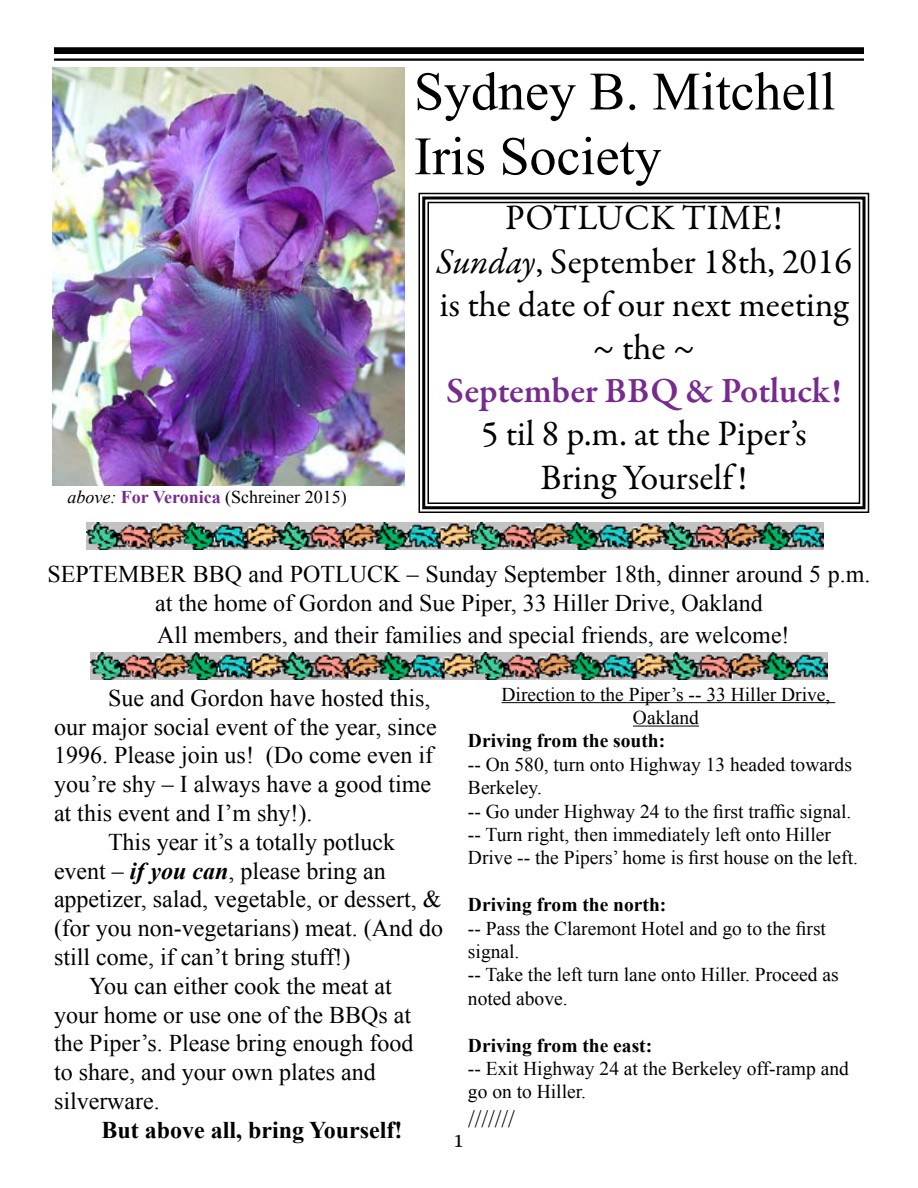
<style>
.page{position:relative;width:918px;height:1188px;background:#fff}
.page>*{position:absolute;margin:0;border:0;box-sizing:border-box;transform-origin:0 0}
.t1{font:54px/64.8px "Times New Roman";color:#000}
.t2{font:36px/43.2px "Garamond Premr Pro";color:#000;text-align:center}
.t3{font:600 36px "Garamond Premr Pro";letter-spacing:-.01em;color:#772a8f}
.t4{font:24px/28.8px "Times New Roman";color:#000;text-align:center}
.t5{font:700 24px "Times New Roman";color:#000}
.t6{font:19.5px/23.4px "Times New Roman";color:#000}
.t7{font:700 19.5px "Times New Roman";color:#000}
.t8{font:18px "Times New Roman";color:#000}
.t9{font:18px "Plantagenet Cherokee";color:#000}
.s1{font-style:italic}
.s2{font-weight:700;color:#772a8f}
.s3{font-weight:700;font-style:italic}
</style>
<div class="page">
<div style="left:54px;top:47px;width:810px;height:7px;background:#000"></div>
<hr style="left:54px;top:58px;width:810px;height:3px;background:#000">
<hr style="left:502px;top:702px;width:333px;height:1px;background:#000">
<hr style="left:633px;top:726px;width:66px;height:1px;background:#000">
<svg style="left:418px;top:192px;width:452px;height:321px"></svg>
<div style="left:422px;top:196px;width:444px;height:313px;border:3px solid #000"></div>
<div style="left:427px;top:202px;width:433px;height:302px;border:2px solid #000"></div>
<img style="left:87px;top:522px;width:737px;height:27px">
<img style="left:91px;top:652px;width:736px;height:28px">
<img style="left:53px;top:68px;width:352px;height:418px">
<p class="t8" style="left:68px;top:485px;width:281px"><span class="s1">above:</span> <span class="s2">For Veronica</span> (Schreiner 2015)</p>
<h1 class="t1" style="left:414px;top:58px;width:423px">Sydney B. Mitchell<br>Iris Society</h1>
<h2 class="t2" style="left:436px;top:197px;width:418px">POTLUCK TIME!<br><span class="s1">Sunday</span>, September 18th, 2016 is the date of our next meeting ~ the ~</h2>
<h2 class="t3" style="left:446px;top:369px;width:397px">September BBQ &amp; Potluck!</h2>
<h2 class="t2" style="left:481px;top:413px;width:327px">5 til 8 p.m. at the Piper’s<br>Bring Yourself !</h2>
<p class="t4" style="left:48px;top:559px;width:824px">SEPTEMBER BBQ and POTLUCK – Sunday September 18th, dinner around 5 p.m. at the home of Gordon and Sue Piper, 33 Hiller Drive, Oakland</p>
<p class="t4" style="left:157px;top:620px;width:634px">All members, and their families and special friends, are welcome!</p>
<p class="t4" style="left:108px;top:683px;width:324px">Sue and Gordon have hosted this,</p>
<p class="t4" style="left:54px;top:712px;width:384px">our major social event of the year, since</p>
<p class="t4" style="left:54px;top:741px;width:381px">1996. Please join us! (Do come even if</p>
<p class="t4" style="left:54px;top:769px;width:379px">you’re shy – I always have a good time</p>
<p class="t4" style="left:54px;top:798px;width:260px">at this event and I’m shy!).</p>
<p class="t4" style="left:108px;top:827px;width:289px">This year it’s a totally potluck</p>
<p class="t4" style="left:54px;top:856px;width:333px">event – <span class="s3">if you can</span>, please bring an</p>
<p class="t4" style="left:54px;top:885px;width:389px">appetizer, salad, vegetable, or dessert, &amp;</p>
<p class="t4" style="left:54px;top:913px;width:391px">(for you non-vegetarians) meat. (And do</p>
<p class="t4" style="left:54px;top:942px;width:298px">still come, if can’t bring stuff!)</p>
<p class="t4" style="left:89px;top:971px;width:304px">You can either cook the meat at</p>
<p class="t4" style="left:54px;top:1000px;width:359px">your home or use one of the BBQs at</p>
<p class="t4" style="left:54px;top:1029px;width:361px">the Piper’s. Please bring enough food</p>
<p class="t4" style="left:54px;top:1057px;width:323px">to share, and your own plates and</p>
<p class="t4" style="left:54px;top:1086px;width:107px">silverware.</p>
<p class="t5" style="left:101px;top:1113px;width:303px">But above all, bring Yourself!</p>
<p class="t6" style="left:502px;top:682px;width:330px;text-align:center">Direction to the Piper’s -- 33 Hiller Drive,<br>Oakland</p>
<p class="t7" style="left:468px;top:727px;width:199px">Driving from the south:</p>
<p class="t6" style="left:468px;top:752px;width:392px">-- On 580, turn onto Highway 13 headed towards Berkeley.<br>-- Go under Highway 24 to the first traffic signal. -- Turn right, then immediately left onto Hiller Drive -- the Pipers’ home is first house on the left.</p>
<p class="t7" style="left:468px;top:891px;width:200px">Driving from the north:</p>
<p class="t6" style="left:468px;top:916px;width:372px">-- Pass the Claremont Hotel and go to the first signal.<br>-- Take the left turn lane onto Hiller. Proceed as noted above.</p>
<p class="t7" style="left:468px;top:1032px;width:186px">Driving from the east:</p>
<p class="t6" style="left:468px;top:1056px;width:382px">-- Exit Highway 24 at the Berkeley off-ramp and go on to Hiller.</p>
<p class="t4" style="left:468px;top:1104px;width:48px">///////</p>
<p class="t9" style="left:454px;top:1129px;width:11px">1</p>
</div>
